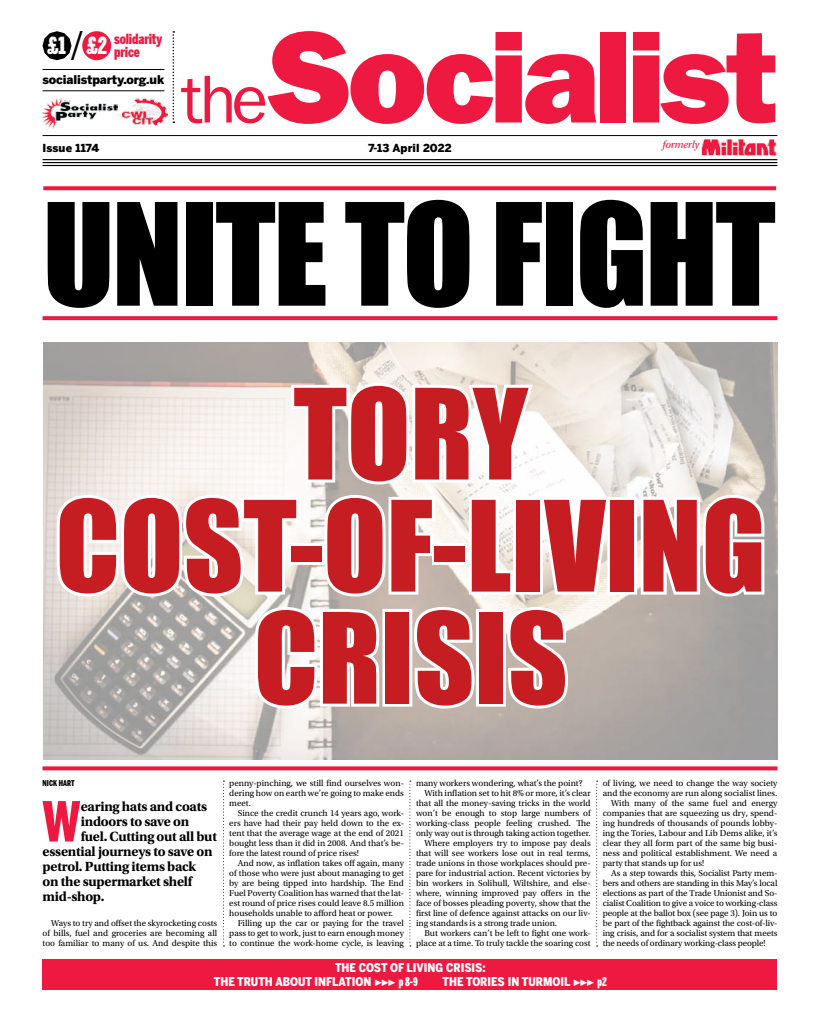
<style>
.page{position:relative;width:820px;height:1021px;background:#fff}
.page>*{position:absolute;margin:0;border:0;box-sizing:border-box;transform-origin:0 0}
.t1{font:800 135px "Franklin Gothic";letter-spacing:-.045em;color:#ed1941}
.t2{font:131.1px "Impact";letter-spacing:-.02em;color:#000}
.t3{font:116px "Impact";color:#c61d23}
.t4{font:900 54.5px "Benton Sans Comp";color:#ed1941}
.t5{font:39.1px "Benton Sans Extra Comp";color:#000}
.t6{font:700 14px "Utopia Std";letter-spacing:-.02em;color:#000}
.t7{font:900 14px/13px "Benton Sans Comp";letter-spacing:-.01em;color:#ed1941}
.t8{font:900 12px/14px "Benton Sans Cond";color:#fff}
.t9{font:900 12px "Benton Sans";letter-spacing:-.01em;color:#000}
.t10{font:900 11px "Benton Sans";letter-spacing:.01em;color:#000}
.t11{font:italic 10.8px "Utopia Std";letter-spacing:-.02em;color:#ed1941}
.t12{font:9px/10px "Utopia Std";color:#000;text-align:justify}
.t13{font:900 8px "Benton Sans Comp";letter-spacing:.01em;color:#000}
.s1{font-weight:400;font-size:70px}
.s2{font-family:"Utopia Std";font-weight:400}
.s3{font-family:"Benton Sans Extra Comp"}
</style>
<div class="page">
<div style="left:43px;top:959px;width:734px;height:30px;background:#ed1941"></div>
<svg style="left:172px;top:31px;width:2px;height:92px"></svg>
<img style="left:42px;top:98px;width:75px;height:30px">
<hr style="left:43px;top:165px;width:734px;height:1px;background:#000">
<hr style="left:43px;top:162px;width:734px;height:1px;background:#000">
<hr style="left:43px;top:159px;width:734px;height:1px;background:#000">
<hr style="left:43px;top:135px;width:734px;height:1px;background:#000">
<hr style="left:43px;top:90px;width:121px;height:1px;background:#000">
<hr style="left:43px;top:69px;width:121px;height:1px;background:#000">
<img style="left:701px;top:140px;width:76px;height:16px">
<img style="left:122px;top:99px;width:45px;height:26px">
<div style="left:83px;top:32px;width:27px;height:27px;background:#ed1941;border-radius:50%"></div>
<div style="left:82px;top:31px;width:29px;height:29px;border:2px solid #ed1941;border-radius:50%"></div>
<svg style="left:42px;top:31px;width:30px;height:30px"></svg>
<svg style="left:223px;top:780px;width:1px;height:166px"></svg>
<svg style="left:409px;top:780px;width:2px;height:166px"></svg>
<svg style="left:596px;top:780px;width:1px;height:166px"></svg>
<img style="left:43px;top:342px;width:733px;height:417px">
<div style="left:607px;top:497px;width:30px;height:97px;border:6px solid #fff"></div>
<svg style="left:637px;top:491px;width:130px;height:109px"></svg>
<svg style="left:53px;top:379px;width:560px;height:333px"></svg>
<svg style="left:43px;top:316px;width:734px;height:4px;background:#ed2248"></svg>
<svg style="left:43px;top:766px;width:734px;height:4px;background:#ee2f53"></svg>
<svg style="left:43px;top:186px;width:732px;height:4px;background:#ee274c"></svg>
<h1 class="t1" style="left:181px;top:-10px;width:597px"><span class="s1">the</span>Socialist</h1>
<p class="t11" style="left:662px;top:139px;width:38px">formerly</p>
<p class="t5" style="left:71px;top:23px;width:14px">/</p>
<p class="t7" style="left:47px;top:32px;width:116px;text-indent:66px">solidarity <sup>£1</sup> <sup>£2</sup> price</p>
<h3 class="t9" style="left:43px;top:72px;width:123px">socialistparty.org.uk</h3>
<p class="t10" style="left:43px;top:141px;width:58px">Issue 1174</p>
<p class="t10" style="left:368px;top:141px;width:85px">7-13 April 2022</p>
<p class="t2" style="left:43px;top:152px;width:734px">UNITE TO FIGHT</p>
<p class="t3" style="left:293px;top:344px;width:236px">TORY</p>
<p class="t3" style="left:56px;top:456px;width:601px">COST-OF-LIVING</p>
<p class="t3" style="left:254px;top:568px;width:315px">CRISIS</p>
<p class="t13" style="left:43px;top:778px;width:34px">Nick Hart</p>
<p class="t4" style="left:43px;top:789px;width:39px">W</p>
<p class="t6" style="left:81px;top:798px;width:128px">earing hats and coats</p>
<p class="t6" style="left:81px;top:813px;width:110px">indoors to save on</p>
<p class="t6" style="left:81px;top:828px;width:138px">fuel. Cutting out all but</p>
<p class="t6" style="left:43px;top:843px;width:171px">essential journeys to save on</p>
<p class="t6" style="left:43px;top:858px;width:155px">petrol. Putting items back</p>
<p class="t6" style="left:43px;top:873px;width:151px">on the supermarket shelf</p>
<p class="t6" style="left:43px;top:888px;width:63px">mid-shop.</p>
<p class="t12" style="left:43px;top:918px;width:176px;text-indent:9px">Ways to try and offset the skyrocketing costs of bills, fuel and groceries are becoming all too familiar to many of us. And despite this</p>
<p class="t12" style="left:229px;top:778px;width:176px">penny-pinching, we still find ourselves won-</p>
<p class="t12" style="left:229px;top:788px;width:176px">dering how on earth we’re going to make ends</p>
<p class="t12" style="left:229px;top:798px;width:23px">meet.</p>
<p class="t12" style="left:238px;top:808px;width:168px">Since the credit crunch 14 years ago, work-</p>
<p class="t12" style="left:229px;top:818px;width:176px">ers have had their pay held down to the ex-</p>
<p class="t12" style="left:229px;top:828px;width:176px">tent that the average wage at the end of 2021</p>
<p class="t12" style="left:229px;top:838px;width:176px">bought less than it did in 2008. And that’s be-</p>
<p class="t12" style="left:229px;top:848px;width:131px">fore the latest round of price rises!</p>
<p class="t12" style="left:238px;top:858px;width:168px">And now, as inflation takes off again, many</p>
<p class="t12" style="left:229px;top:868px;width:176px">of those who were just about managing to get</p>
<p class="t12" style="left:229px;top:878px;width:176px">by are being tipped into hardship. The End</p>
<p class="t12" style="left:229px;top:888px;width:176px">Fuel Poverty Coalition has warned that the lat-</p>
<p class="t12" style="left:229px;top:898px;width:176px">est round of price rises could leave 8.5 million</p>
<p class="t12" style="left:229px;top:908px;width:165px">households unable to afford heat or power.</p>
<p class="t12" style="left:238px;top:918px;width:168px">Filling up the car or paying for the travel</p>
<p class="t12" style="left:229px;top:928px;width:176px">pass to get to work, just to earn enough money</p>
<p class="t12" style="left:229px;top:938px;width:176px">to continue the work-home cycle, is leaving</p>
<p class="t12" style="left:416px;top:778px;width:168px">many workers wondering, what’s the point?</p>
<p class="t12" style="left:424px;top:788px;width:168px">With inflation set to hit 8% or more, it’s clear</p>
<p class="t12" style="left:416px;top:798px;width:176px">that all the money-saving tricks in the world</p>
<p class="t12" style="left:416px;top:808px;width:176px">won’t be enough to stop large numbers of</p>
<p class="t12" style="left:416px;top:818px;width:176px">working-class people feeling crushed. The</p>
<p class="t12" style="left:416px;top:828px;width:176px">only way out is through taking action together.</p>
<p class="t12" style="left:424px;top:838px;width:168px">Where employers try to impose pay deals</p>
<p class="t12" style="left:416px;top:848px;width:176px">that will see workers lose out in real terms,</p>
<p class="t12" style="left:416px;top:858px;width:176px">trade unions in those workplaces should pre-</p>
<p class="t12" style="left:416px;top:868px;width:176px">pare for industrial action. Recent victories by</p>
<p class="t12" style="left:416px;top:878px;width:176px">bin workers in Solihull, Wiltshire, and else-</p>
<p class="t12" style="left:416px;top:888px;width:176px">where, winning improved pay offers in the</p>
<p class="t12" style="left:416px;top:898px;width:176px">face of bosses pleading poverty, show that the</p>
<p class="t12" style="left:416px;top:908px;width:176px">first line of defence against attacks on our liv-</p>
<p class="t12" style="left:416px;top:918px;width:143px">ing standards is a strong trade union.</p>
<p class="t12" style="left:424px;top:928px;width:168px">But workers can’t be left to fight one work-</p>
<p class="t12" style="left:416px;top:938px;width:176px">place at a time. To truly tackle the soaring cost</p>
<p class="t12" style="left:602px;top:778px;width:176px">of living, we need to change the way society</p>
<p class="t12" style="left:602px;top:788px;width:176px">and the economy are run along socialist lines.</p>
<p class="t12" style="left:611px;top:798px;width:168px">With many of the same fuel and energy</p>
<p class="t12" style="left:602px;top:808px;width:176px">companies that are squeezing us dry, spend-</p>
<p class="t12" style="left:602px;top:818px;width:176px">ing hundreds of thousands of pounds lobby-</p>
<p class="t12" style="left:602px;top:828px;width:176px">ing the Tories, Labour and Lib Dems alike, it’s</p>
<p class="t12" style="left:602px;top:838px;width:176px">clear they all form part of the same big busi-</p>
<p class="t12" style="left:602px;top:848px;width:176px">ness and political establishment. We need a</p>
<p class="t12" style="left:602px;top:858px;width:103px">party that stands up for us!</p>
<p class="t12" style="left:611px;top:868px;width:168px">As a step towards this, Socialist Party mem-</p>
<p class="t12" style="left:602px;top:878px;width:176px">bers and others are standing in this May’s local</p>
<p class="t12" style="left:602px;top:888px;width:176px">elections as part of the Trade Unionist and So-</p>
<p class="t12" style="left:602px;top:898px;width:176px">cialist Coalition to give a voice to working-class</p>
<p class="t12" style="left:602px;top:908px;width:176px">people at the ballot box (see page 3). Join us to</p>
<p class="t12" style="left:602px;top:918px;width:176px">be part of the fightback against the cost-of-liv-</p>
<p class="t12" style="left:602px;top:928px;width:176px">ing crisis, and for a socialist system that meets</p>
<p class="t12" style="left:602px;top:938px;width:164px">the needs of ordinary working-class people!</p>
<p class="t8" style="left:214px;top:960px;width:273px;text-indent:121px">THE COST OF LIVING CRISIS:<br>THE TRUTH ABOUT INFLATION <span class="s2">▶▶▶</span> <span class="s3">p 8-9</span></p>
<p class="t8" style="left:442px;top:974px;width:166px">THE TORIES IN TURMOIL <span class="s2">▶▶▶</span> <span class="s3">p2</span></p>
</div>
